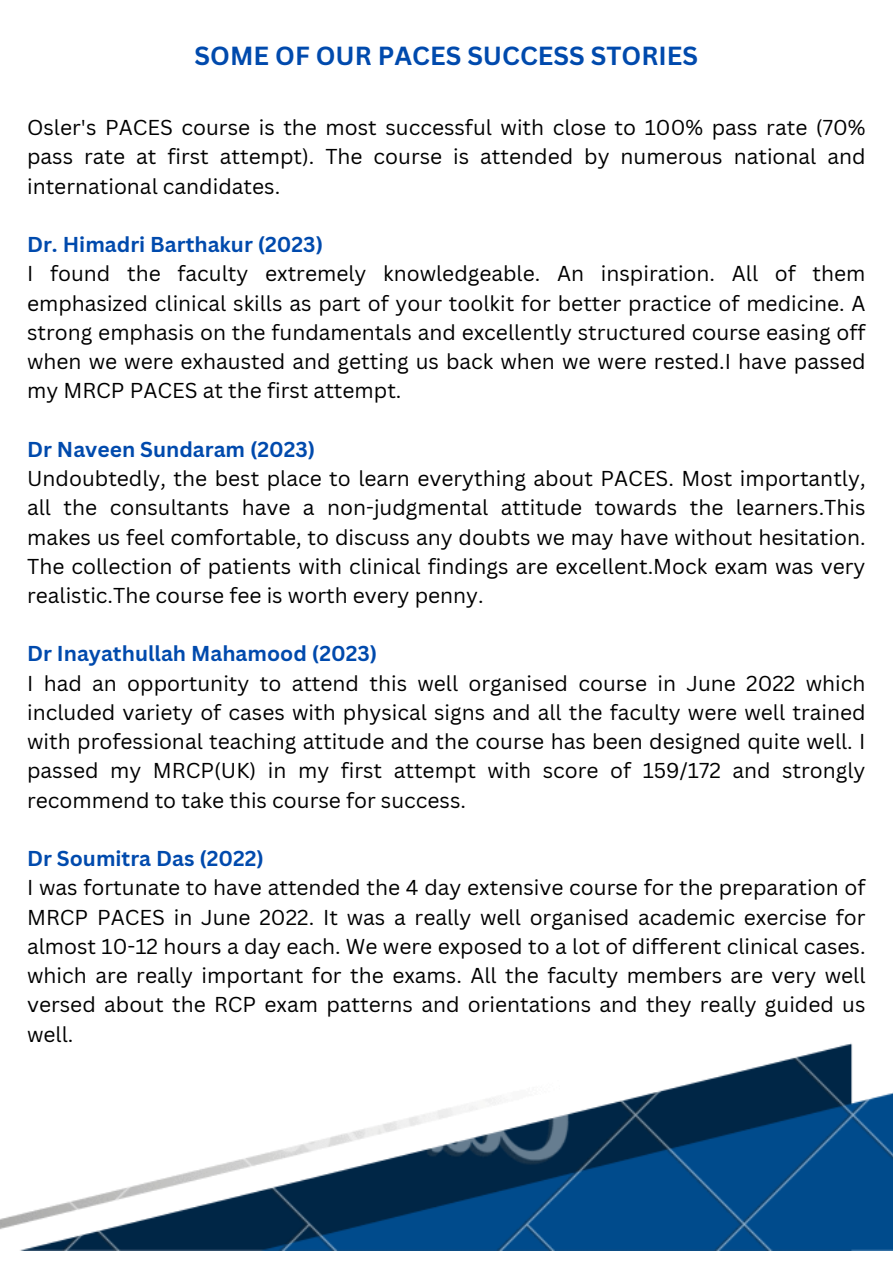
<style>
.page{position:relative;width:893px;height:1264px;background:#fff}
.page>*{position:absolute;margin:0;border:0;box-sizing:border-box;transform-origin:0 0}
.t1{font:700 25.5px "Canva Sans";color:#004aad}
.t2{font:21px/29.2px "Canva Sans";color:#000;text-align:justify}
.t3{font:700 21px "Canva Sans";color:#004aad}
</style>
<div class="page">
<img style="left:0;top:1043px;width:892px;height:207px">
<p class="t1" style="left:195px;top:38px;width:505px">SOME OF OUR PACES SUCCESS STORIES</p>
<p class="t2" style="left:27px;top:112px;width:839px">Osler's PACES course is the most successful with close to 100% pass rate (70% pass rate at first attempt). The course is attended by numerous national and international candidates.</p>
<p class="t3" style="left:27px;top:230px;width:297px">Dr. Himadri Barthakur (2023)</p>
<p class="t2" style="left:27px;top:258px;width:839px">I found the faculty extremely knowledgeable. An inspiration. All of them emphasized clinical skills as part of your toolkit for better practice of medicine. A strong emphasis on the fundamentals and excellently structured course easing off when we were exhausted and getting us back when we were rested.I have passed my MRCP PACES at the first attempt.</p>
<p class="t3" style="left:27px;top:434px;width:290px">Dr Naveen Sundaram (2023)</p>
<p class="t2" style="left:27px;top:463px;width:839px">Undoubtedly, the best place to learn everything about PACES. Most importantly, all the consultants have a non-judgmental attitude towards the learners.This makes us feel comfortable, to discuss any doubts we may have without hesitation.<br>The collection of patients with clinical findings are excellent.Mock exam was very realistic.The course fee is worth every penny.</p>
<p class="t3" style="left:27px;top:639px;width:351px">Dr Inayathullah Mahamood (2023)</p>
<p class="t2" style="left:27px;top:668px;width:839px">I had an opportunity to attend this well organised course in June 2022 which included variety of cases with physical signs and all the faculty were well trained with professional teaching attitude and the course has been designed quite well. I passed my MRCP(UK) in my first attempt with score of 159/172 and strongly recommend to take this course for success.</p>
<p class="t3" style="left:27px;top:843px;width:238px">Dr Soumitra Das (2022)</p>
<p class="t2" style="left:27px;top:872px;width:839px">I was fortunate to have attended the 4 day extensive course for the preparation of MRCP PACES in June 2022. It was a really well organised academic exercise for almost 10-12 hours a day each. We were exposed to a lot of different clinical cases. which are really important for the exams. All the faculty members are very well versed about the RCP exam patterns and orientations and they really guided us well.</p>
</div>
